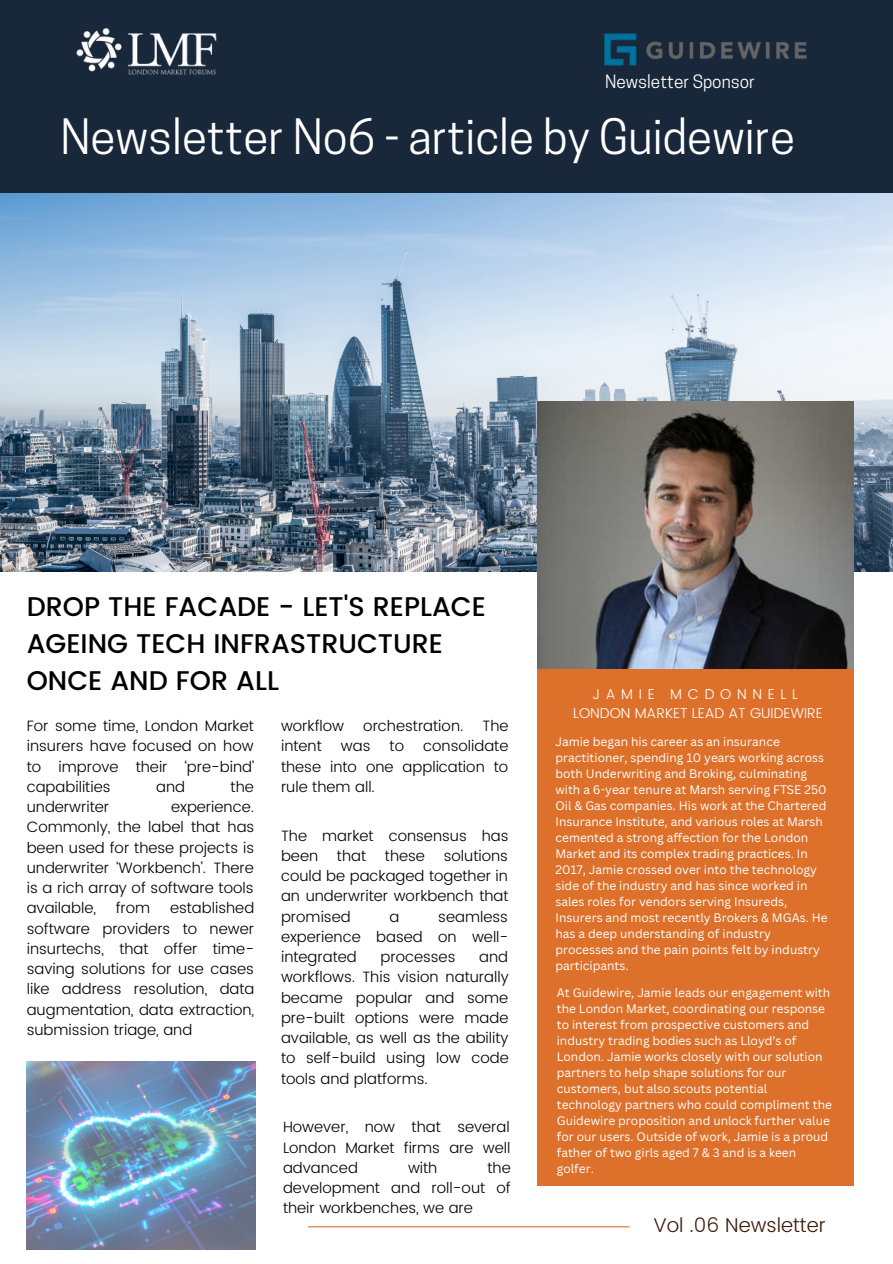
<style>
.page{position:relative;width:893px;height:1264px;background:#fff}
.page>*{position:absolute;margin:0;border:0;box-sizing:border-box;transform-origin:0 0}
.t1{font:45.75px "Cooper Hewitt";color:#fff}
.t2{font:500 27px/37px "Poppins";color:#000}
.t3{font:300 19.95px "Poppins";color:#3c1a0c}
.t4{font:17.25px "Cooper Hewitt";color:#fff}
.t5{font:300 15px/20.2px "Poppins";color:#000;text-align:justify}
.t6{font:300 14.25px "Poppins";color:#fff}
.t7{font:300 14.25px "Poppins";letter-spacing:.4em;color:#fff}
.t8{font:12px/16px "Canva Sans";color:#fff}
</style>
<div class="page">
<img style="left:0;top:193px;width:892px;height:379px">
<div style="left:0;top:0;width:892px;height:193px;background:#18273a"></div>
<div style="left:537px;top:535px;width:316px;height:650px;background:#dd712b"></div>
<hr style="left:308px;top:1226px;width:321px;height:1px;background:#dd712b">
<img style="left:76px;top:28px;width:141px;height:47px">
<img style="left:537px;top:401px;width:316px;height:268px">
<img style="left:27px;top:1061px;width:228px;height:188px">
<img style="left:604px;top:33px;width:203px;height:33px">
<p class="t4" style="left:605px;top:75px;width:151px">Newsletter Sponsor</p>
<p class="t1" style="left:60px;top:119px;width:735px">Newsletter No6 - article by Guidewire</p>
<p class="t2" style="left:27px;top:588px;width:460px">DROP THE FACADE - LET'S REPLACE<br>AGEING TECH INFRASTRUCTURE<br>ONCE AND FOR ALL</p>
<p class="t5" style="left:27px;top:716px;width:229px">For some time, London Market insurers have focused on how to improve their ‘pre-bind’ capabilities</p>
<p class="t5" style="left:156px;top:776px;width:30px">and</p>
<p class="t5" style="left:230px;top:776px;width:25px">the</p>
<p class="t5" style="left:27px;top:797px;width:229px;text-indent:144px">experience.<br>Commonly, the label that has been used for these projects is underwriter ‘Workbench’. There is a rich array of software tools available,</p>
<p class="t5" style="left:27px;top:797px;width:84px">underwriter</p>
<p class="t5" style="left:116px;top:898px;width:36px">from</p>
<p class="t5" style="left:27px;top:898px;width:229px;text-indent:143px">established software providers to newer insurtechs, that offer time&shy;saving solutions for use cases like address resolution, data augmentation, data extraction, submission triage, and</p>
<p class="t5" style="left:281px;top:716px;width:65px">workflow</p>
<p class="t5" style="left:363px;top:716px;width:102px">orchestration.</p>
<p class="t5" style="left:482px;top:716px;width:28px">The</p>
<p class="t5" style="left:281px;top:736px;width:42px">intent</p>
<p class="t5" style="left:341px;top:736px;width:31px">was</p>
<p class="t5" style="left:389px;top:736px;width:16px">to</p>
<p class="t5" style="left:281px;top:736px;width:229px;text-indent:142px">consolidate these into one application to rule them all.</p>
<p class="t5" style="left:281px;top:825px;width:229px">The market consensus has been</p>
<p class="t5" style="left:281px;top:845px;width:229px;text-indent:163px">solutions could be packaged together in an underwriter workbench that promised</p>
<p class="t5" style="left:337px;top:845px;width:31px">that</p>
<p class="t5" style="left:385px;top:845px;width:42px">these</p>
<p class="t5" style="left:281px;top:906px;width:229px;text-indent:157px">seamless experience based on well&shy;integrated</p>
<p class="t5" style="left:389px;top:906px;width:11px">a</p>
<p class="t5" style="left:281px;top:946px;width:229px;text-indent:198px">and workflows. This vision naturally became popular and some pre-built options were made available, as well as the ability to self-build using low code tools and platforms.</p>
<p class="t5" style="left:380px;top:946px;width:76px">processes</p>
<p class="t5" style="left:283px;top:1116px;width:229px">However, now that several London Market firms are well advanced</p>
<p class="t5" style="left:408px;top:1157px;width:31px">with</p>
<p class="t5" style="left:283px;top:1157px;width:229px;text-indent:204px">the development and roll-out of their workbenches, we are</p>
<p class="t7" style="left:592px;top:685px;width:207px">JAMIE MCDONNELL</p>
<p class="t6" style="left:573px;top:705px;width:251px">LONDON MARKET LEAD AT GUIDEWIRE</p>
<p class="t8" style="left:555px;top:733px;width:274px">Jamie began his career as an insurance practitioner, spending 10 years working across both Underwriting and Broking, culminating with a 6-year tenure at Marsh serving FTSE 250<br>Oil &amp; Gas companies. His work at the Chartered Insurance Institute, and various roles at Marsh cemented a strong affection for the London Market and its complex trading practices. In 2017, Jamie crossed over into the technology side of the industry and has since worked in sales roles for vendors serving Insureds, Insurers and most recently Brokers &amp; MGAs. He has a deep understanding of industry processes and the pain points felt by industry participants.</p>
<p class="t8" style="left:556px;top:984px;width:277px">At Guidewire, Jamie leads our engagement with the London Market, coordinating our response to interest from prospective customers and industry trading bodies such as Lloyd’s of London. Jamie works closely with our solution partners to help shape solutions for our customers, but also scouts potential technology partners who could compliment the Guidewire proposition and unlock further value for our users. Outside of work, Jamie is a proud father of two girls aged 7 &amp; 3 and is a keen golfer.</p>
<p class="t3" style="left:653px;top:1213px;width:174px">Vol .06 Newsletter</p>
</div>
